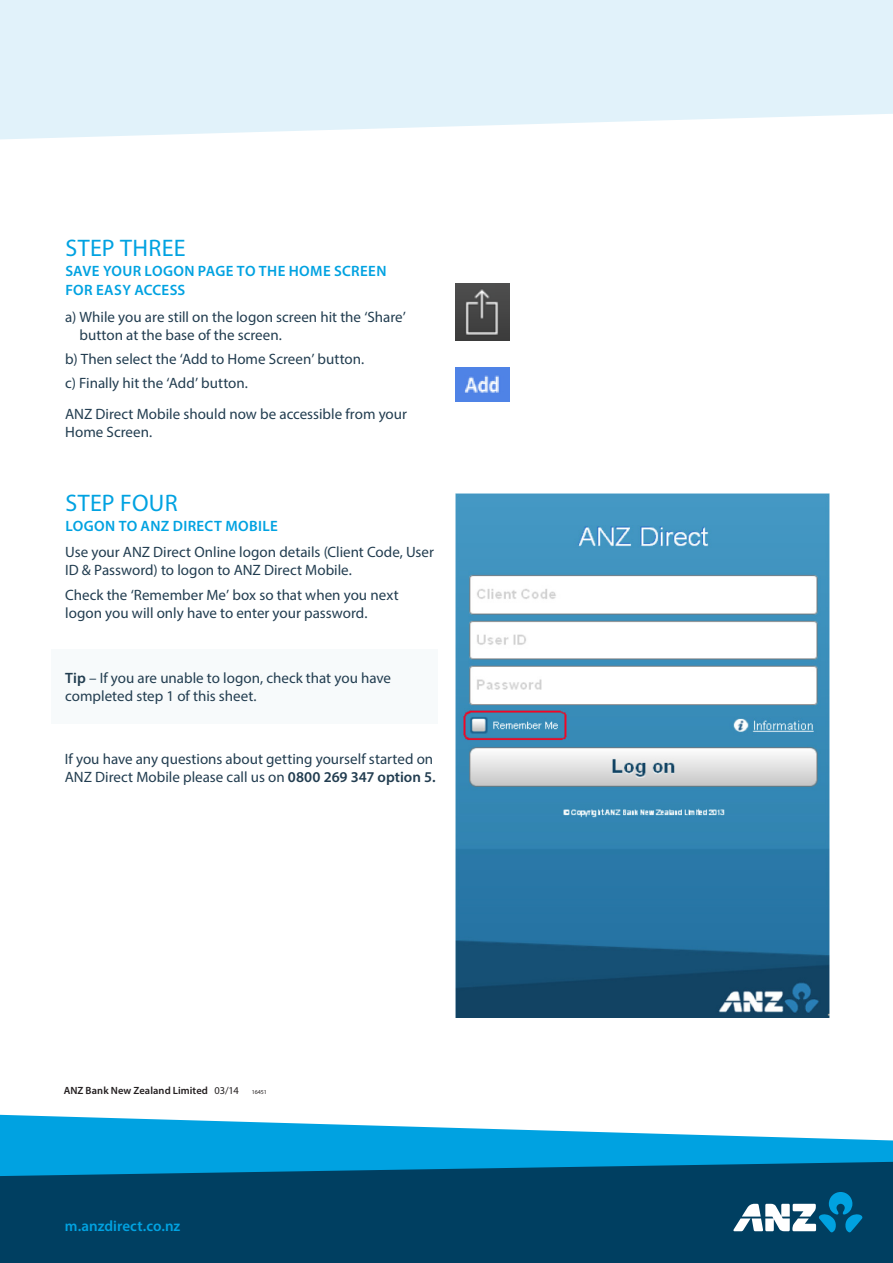
<style>
.page{position:relative;width:893px;height:1263px;background:#fff}
.page>*{position:absolute;margin:0;border:0;box-sizing:border-box;transform-origin:0 0}
._01_Subhead_Ocean_Bl{font:24px "Myriad Pro";letter-spacing:.015em;color:#00a2e1}
._02_Body_Text{font:15px/18px "Myriad Pro";color:#223d50}
._01_Subhead_Ocean_Bl-2{font:600 15px/19.5px "Myriad Pro";letter-spacing:.025em;color:#00a2e1}
._00_Signoff{font:600 15px "Myriad Pro";color:#00a2e1}
._04_Footnotes{font:600 10.5px "Myriad Pro";letter-spacing:.01em;color:#231f20}
.s1{font-weight:600}
.s2{font-weight:400}
.s3{font-weight:400;font-size:6px}
</style>
<div class="page">
<svg style="left:0;top:1115px;width:893px;height:47px;fill:#00a2e1"></svg>
<svg style="left:0;top:1162px;width:893px;height:101px;background:#00466a"></svg>
<svg style="left:733px;top:1192px;width:130px;height:40px"></svg>
<img style="left:455px;top:494px;width:374px;height:523px">
<div style="left:51px;top:649px;width:387px;height:75px;background:#f7fafb"></div>
<svg style="left:0;top:0;width:893px;height:139px;background:#e3f3fa"></svg>
<img style="left:455px;top:368px;width:54px;height:33px">
<img style="left:455px;top:284px;width:54px;height:56px">
<p class="_01_Subhead_Ocean_Bl" style="left:65px;top:233px;width:122px">STEP THREE</p>
<p class="_01_Subhead_Ocean_Bl-2" style="left:65px;top:260px;width:323px">SAVE YOUR LOGON PAGE TO THE HOME SCREEN<br>FOR EASY ACCESS</p>
<p class="_02_Body_Text" style="left:79px;top:307px;width:328px;text-indent:-14px">a) While you are still on the logon screen hit the ‘Share’ button at the base of the screen.</p>
<p class="_02_Body_Text" style="left:65px;top:350px;width:301px">b) Then select the ‘Add to Home Screen’ button.</p>
<p class="_02_Body_Text" style="left:65px;top:374px;width:184px">c) Finally hit the ‘Add’ button.</p>
<p class="_02_Body_Text" style="left:65px;top:405px;width:343px">ANZ Direct Mobile should now be accessible from your<br>Home Screen.</p>
<p class="_01_Subhead_Ocean_Bl" style="left:65px;top:488px;width:114px">STEP FOUR</p>
<p class="_01_Subhead_Ocean_Bl-2" style="left:65px;top:516px;width:214px">LOGON TO ANZ DIRECT MOBILE</p>
<p class="_02_Body_Text" style="left:65px;top:543px;width:370px">Use your ANZ Direct Online logon details (Client Code, User<br>ID &amp; Password) to logon to ANZ Direct Mobile.</p>
<p class="_02_Body_Text" style="left:65px;top:585px;width:335px">Check the ‘Remember Me’ box so that when you next logon you will only have to enter your password.</p>
<p class="_02_Body_Text" style="left:65px;top:669px;width:327px"><span class="s1">Tip</span> – If you are unable to logon, check that you have completed step 1 of this sheet.</p>
<p class="_02_Body_Text" style="left:65px;top:750px;width:372px">If you have any questions about getting yourself started on<br>ANZ Direct Mobile please call us on <span class="s1">0800 269 347 option 5.</span></p>
<p class="_04_Footnotes" style="left:64px;top:1084px;width:205px">ANZ Bank New Zealand Limited <span class="s2">03/14</span> <span class="s3">16451</span></p>
<p class="_00_Signoff" style="left:65px;top:1217px;width:117px">m.anzdirect.co.nz</p>
</div>
